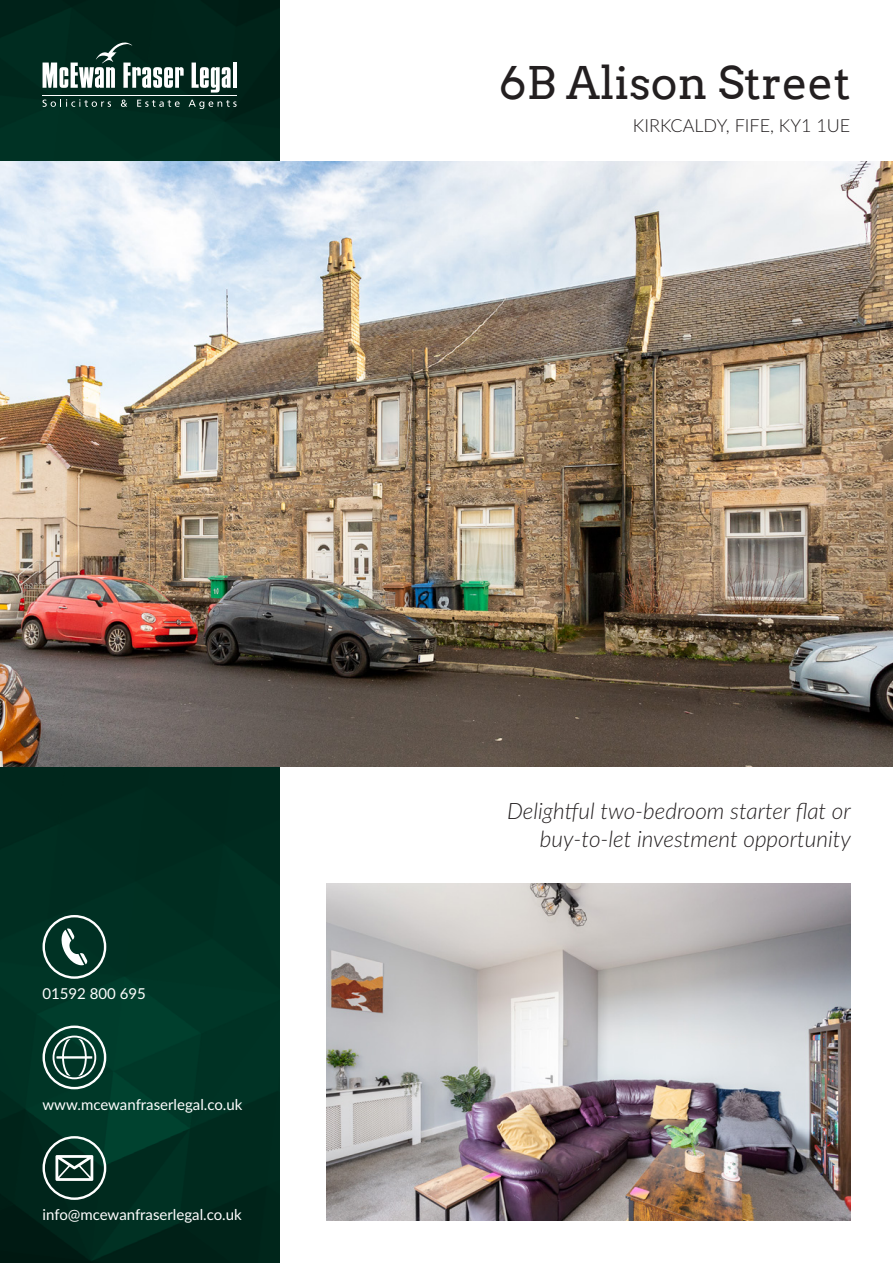
<style>
.page{position:relative;width:893px;height:1263px;background:#fff}
.page>*{position:absolute;margin:0;border:0;box-sizing:border-box;transform-origin:0 0}
.t1{font:45px "Arvo";color:#231f20}
.t2{font:italic 300 22.5px/27px "Lato";color:#231f20;text-align:right}
.t3{font:300 18px "Lato";color:#231f20}
.t4{font:15px "Lato";color:#fff}
</style>
<div class="page">
<img style="left:0;top:0;width:279px;height:1263px">
<img style="left:0;top:162px;width:893px;height:605px">
<svg style="left:43px;top:43px;width:141px;height:45px"></svg>
<svg style="left:192px;top:63px;width:39px;height:30px"></svg>
<hr style="left:233px;top:63px;width:4px;height:25px;background:#fff">
<hr style="left:43px;top:95px;width:194px;height:1px;background:#fff">
<svg style="left:43px;top:99px;width:68px;height:8px"></svg>
<svg style="left:121px;top:100px;width:6px;height:7px"></svg>
<svg style="left:137px;top:100px;width:43px;height:7px"></svg>
<svg style="left:189px;top:100px;width:48px;height:9px"></svg>
<img style="left:326px;top:883px;width:524px;height:337px">
<svg style="left:43px;top:915px;width:63px;height:64px;background:#335a4f"></svg>
<svg style="left:43px;top:1025px;width:63px;height:64px;background:#3a6559"></svg>
<svg style="left:43px;top:1136px;width:63px;height:64px;background:#3a5b52"></svg>
<h1 class="t1" style="left:499px;top:55px;width:353px">6B Alison Street</h1>
<p class="t3" style="left:633px;top:113px;width:219px">KIRKCALDY, FIFE, KY1 1UE</p>
<p class="t4" style="left:43px;top:983px;width:105px">01592 800 695</p>
<p class="t4" style="left:43px;top:1094px;width:201px">www.mcewanfraserlegal.co.uk</p>
<p class="t4" style="left:43px;top:1204px;width:201px">info@mcewanfraserlegal.co.uk</p>
<h2 class="t2" style="left:507px;top:797px;width:345px">Delightful two-bedroom starter flat or buy-to-let investment opportunity</h2>
</div>
